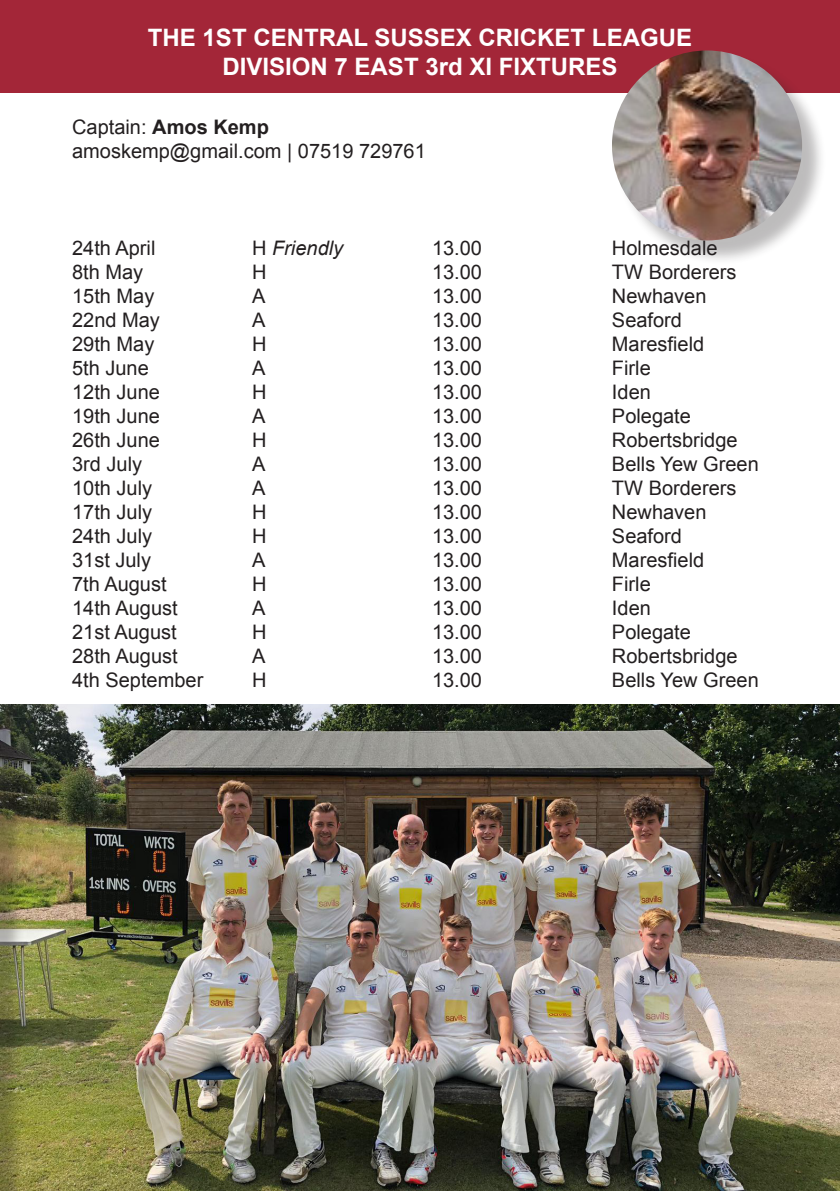
<style>
.page{position:relative;width:840px;height:1191px;background:#fff}
.page>*{position:absolute;margin:0;border:0;box-sizing:border-box;transform-origin:0 0}
.t1{font:700 24px "Arial";color:#fff}
.t2{font:20px "Arial";color:#231f20}
.t3{font:italic 20px "Arial";color:#231f20}
.s1{font-weight:700}
.s2{font-style:normal}
</style>
<div class="page">
<div style="left:0;top:0;width:839px;height:92px;background:#a32638"></div>
<div style="left:614px;top:53px;width:212px;height:212px;background:#231f20;opacity:.3"></div>
<img style="left:611px;top:50px;width:190px;height:190px;border-radius:95px">
<img style="left:0;top:704px;width:839px;height:487px">
<div style="left:0;top:707px;width:25px;height:484px;background:#231f20;opacity:.3"></div>
<p class="t1" style="left:148px;top:22px;width:545px">THE 1ST CENTRAL SUSSEX CRICKET LEAGUE</p>
<p class="t1" style="left:222px;top:51px;width:396px">DIVISION 7 EAST 3rd XI FIXTURES</p>
<p class="t2" style="left:72px;top:113px;width:198px">Captain: <span class="s1">Amos Kemp</span></p>
<p class="t2" style="left:72px;top:137px;width:355px">amoskemp@gmail.com | 07519 729761</p>
<p class="t2" style="left:72px;top:235px;width:85px">24th April</p>
<p class="t2" style="left:72px;top:259px;width:73px">8th May</p>
<p class="t2" style="left:72px;top:283px;width:84px">15th May</p>
<p class="t2" style="left:72px;top:307px;width:89px">22nd May</p>
<p class="t2" style="left:72px;top:331px;width:84px">29th May</p>
<p class="t2" style="left:72px;top:355px;width:78px">5th June</p>
<p class="t2" style="left:72px;top:379px;width:89px">12th June</p>
<p class="t2" style="left:72px;top:403px;width:89px">19th June</p>
<p class="t2" style="left:72px;top:427px;width:89px">26th June</p>
<p class="t2" style="left:72px;top:451px;width:72px">3rd July</p>
<p class="t2" style="left:72px;top:475px;width:82px">10th July</p>
<p class="t2" style="left:72px;top:499px;width:82px">17th July</p>
<p class="t2" style="left:72px;top:523px;width:82px">24th July</p>
<p class="t2" style="left:72px;top:547px;width:80px">31st July</p>
<p class="t2" style="left:72px;top:571px;width:96px">7th August</p>
<p class="t2" style="left:72px;top:595px;width:107px">14th August</p>
<p class="t2" style="left:72px;top:619px;width:106px">21st August</p>
<p class="t2" style="left:72px;top:643px;width:107px">28th August</p>
<p class="t2" style="left:72px;top:667px;width:133px">4th September</p>
<p class="t3" style="left:252px;top:235px;width:93px"><span class="s2">H</span> Friendly</p>
<p class="t2" style="left:252px;top:259px;width:16px">H</p>
<p class="t2" style="left:252px;top:283px;width:15px">A</p>
<p class="t2" style="left:252px;top:307px;width:15px">A</p>
<p class="t2" style="left:252px;top:331px;width:16px">H</p>
<p class="t2" style="left:252px;top:355px;width:15px">A</p>
<p class="t2" style="left:252px;top:379px;width:16px">H</p>
<p class="t2" style="left:252px;top:403px;width:15px">A</p>
<p class="t2" style="left:252px;top:427px;width:16px">H</p>
<p class="t2" style="left:252px;top:451px;width:15px">A</p>
<p class="t2" style="left:252px;top:475px;width:15px">A</p>
<p class="t2" style="left:252px;top:499px;width:16px">H</p>
<p class="t2" style="left:252px;top:523px;width:16px">H</p>
<p class="t2" style="left:252px;top:547px;width:15px">A</p>
<p class="t2" style="left:252px;top:571px;width:16px">H</p>
<p class="t2" style="left:252px;top:595px;width:15px">A</p>
<p class="t2" style="left:252px;top:619px;width:16px">H</p>
<p class="t2" style="left:252px;top:643px;width:15px">A</p>
<p class="t2" style="left:252px;top:667px;width:16px">H</p>
<p class="t2" style="left:432px;top:235px;width:52px">13.00</p>
<p class="t2" style="left:432px;top:259px;width:52px">13.00</p>
<p class="t2" style="left:432px;top:283px;width:52px">13.00</p>
<p class="t2" style="left:432px;top:307px;width:52px">13.00</p>
<p class="t2" style="left:432px;top:331px;width:52px">13.00</p>
<p class="t2" style="left:432px;top:355px;width:52px">13.00</p>
<p class="t2" style="left:432px;top:379px;width:52px">13.00</p>
<p class="t2" style="left:432px;top:403px;width:52px">13.00</p>
<p class="t2" style="left:432px;top:427px;width:52px">13.00</p>
<p class="t2" style="left:432px;top:451px;width:52px">13.00</p>
<p class="t2" style="left:432px;top:475px;width:52px">13.00</p>
<p class="t2" style="left:432px;top:499px;width:52px">13.00</p>
<p class="t2" style="left:432px;top:523px;width:52px">13.00</p>
<p class="t2" style="left:432px;top:547px;width:52px">13.00</p>
<p class="t2" style="left:432px;top:571px;width:52px">13.00</p>
<p class="t2" style="left:432px;top:595px;width:52px">13.00</p>
<p class="t2" style="left:432px;top:619px;width:52px">13.00</p>
<p class="t2" style="left:432px;top:643px;width:52px">13.00</p>
<p class="t2" style="left:432px;top:667px;width:52px">13.00</p>
<p class="t2" style="left:611px;top:235px;width:107px">Holmesdale</p>
<p class="t2" style="left:611px;top:259px;width:126px">TW Borderers</p>
<p class="t2" style="left:611px;top:283px;width:96px">Newhaven</p>
<p class="t2" style="left:611px;top:307px;width:72px">Seaford</p>
<p class="t2" style="left:611px;top:331px;width:94px">Maresfield</p>
<p class="t2" style="left:611px;top:355px;width:40px">Firle</p>
<p class="t2" style="left:611px;top:379px;width:40px">Iden</p>
<p class="t2" style="left:611px;top:403px;width:80px">Polegate</p>
<p class="t2" style="left:611px;top:427px;width:127px">Robertsbridge</p>
<p class="t2" style="left:611px;top:451px;width:148px">Bells Yew Green</p>
<p class="t2" style="left:611px;top:475px;width:126px">TW Borderers</p>
<p class="t2" style="left:611px;top:499px;width:96px">Newhaven</p>
<p class="t2" style="left:611px;top:523px;width:72px">Seaford</p>
<p class="t2" style="left:611px;top:547px;width:94px">Maresfield</p>
<p class="t2" style="left:611px;top:571px;width:40px">Firle</p>
<p class="t2" style="left:611px;top:595px;width:40px">Iden</p>
<p class="t2" style="left:611px;top:619px;width:80px">Polegate</p>
<p class="t2" style="left:611px;top:643px;width:127px">Robertsbridge</p>
<p class="t2" style="left:611px;top:667px;width:148px">Bells Yew Green</p>
</div>
